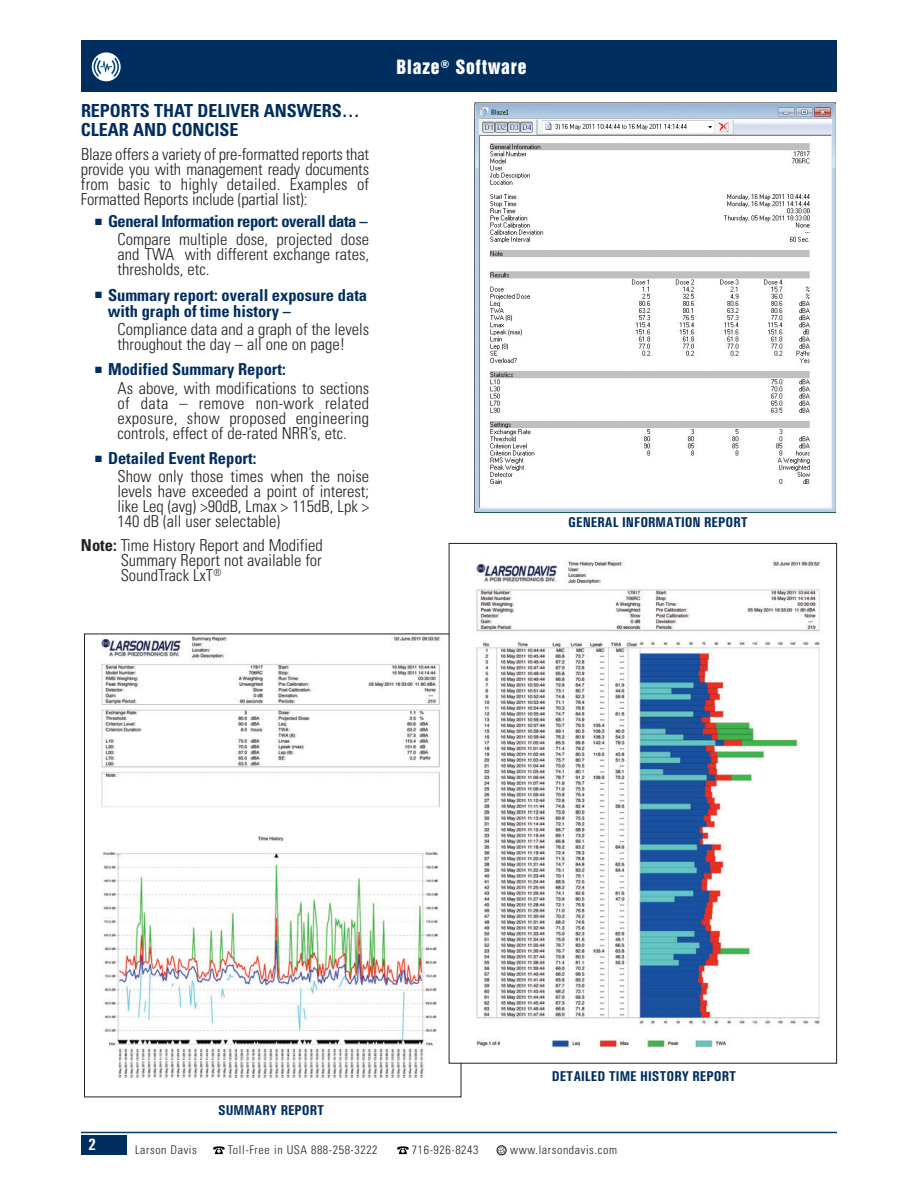
<style>
.page{position:relative;width:918px;height:1188px;background:#fff}
.page>*{position:absolute;margin:0;border:0;box-sizing:border-box;transform-origin:0 0}
.t1{font:700 condensed 18px/19.5px "Univers";color:#002e5e}
.t2{font:18px "Swiss 921 BT Regular A";letter-spacing:.05em;color:#fff}
.t3{font:300 condensed 16.5px/15px "Univers";color:#231f20;text-align:justify}
.t4{font:700 condensed 16.5px/18.3px "Univers";letter-spacing:-.025em;color:#002e5e;text-align:right}
.t5{font:700 condensed 16.5px/16.5px "Univers";color:#002e5e}
.t6{font:16.5px "Univers Condensed Bold TT";color:#fff}
.t7{font:14.25px "Univers Condensed Bold TT";color:#002e5e}
.t8{font:300 condensed 12px "Univers";letter-spacing:.05em;color:#231f20}
.s1{font-weight:300;color:#231f20}
.s2{color:#002e5e}
.s3{font-weight:700;color:#002e5e}
.s4{font-weight:700}
</style>
<div class="page">
<img style="left:475px;top:102px;width:360px;height:410px">
<img style="left:101px;top:636px;width:342px;height:443px">
<img style="left:476px;top:560px;width:346px;height:487px">
<div style="left:81px;top:1135px;width:45px;height:19px;background:#002e5e"></div>
<hr style="left:81px;top:1132px;width:756px;height:1px;background:#003a6d">
<svg style="left:497px;top:1146px;width:9px;height:9px"></svg>
<svg style="left:397px;top:1146px;width:12px;height:8px"></svg>
<svg style="left:213px;top:1146px;width:12px;height:8px"></svg>
<div style="left:81px;top:40px;width:756px;height:52px;background:#002e5e"></div>
<svg style="left:92px;top:52px;width:29px;height:29px"></svg>
<svg style="left:94px;top:58px;width:25px;height:19px"></svg>
<p class="t1" style="left:81px;top:102px;width:280px">REPORTS THAT DELIVER ANSWERS…<br>CLEAR AND CONCISE</p>
<p class="t3" style="left:81px;top:148px;width:290px">Blaze offers a variety of pre-formatted reports that provide you with management ready documents from basic to highly detailed. Examples of Formatted Reports include (partial list):</p>
<p class="t4" style="left:95px;top:214px;width:276px">■ General Information report: overall data –<br><span class="s1">Compare multiple dose, projected dose</span></p>
<p class="t3" style="left:118px;top:249px;width:253px">and TWA with different exchange rates, thresholds, etc.</p>
<p class="t5" style="left:108px;top:288px;width:261px;text-indent:-13px">■ Summary report: overall exposure data with graph of time history –</p>
<p class="t3" style="left:118px;top:323px;width:253px">Compliance data and a graph of the levels throughout the day – all one on page!</p>
<p class="t3" style="left:118px;top:362px;width:253px;line-height:18.3px;text-indent:-22px"><span class="s2">■</span> <span class="s3">Modified Summary Report:<br></span>As above, with modifications to sections</p>
<p class="t3" style="left:118px;top:397px;width:253px">of data – remove non-work related exposure, show proposed engineering controls, effect of de-rated NRR’s, etc.</p>
<p class="t3" style="left:118px;top:450px;width:253px;line-height:18.3px;text-indent:-22px"><span class="s2">■</span> <span class="s3">Detailed Event Report:<br></span>Show only those times when the noise</p>
<p class="t3" style="left:118px;top:485px;width:253px">levels have exceeded a point of interest; like Leq (avg) &gt;90dB, Lmax &gt; 115dB, Lpk &gt; 140 dB (all user selectable)</p>
<p class="t3" style="left:121px;top:539px;width:204px;text-indent:-40px"><span class="s4">Note:</span> Time History Report and Modified Summary Report not available for SoundTrack LxT<sup>®</sup></p>
<p class="t2" style="left:397px;top:59px;width:132px">Blaze<sup>®</sup> Software</p>
<p class="t7" style="left:568px;top:514px;width:181px">GENERAL INFORMATION REPORT</p>
<p class="t7" style="left:218px;top:1101px;width:108px">SUMMARY REPORT</p>
<p class="t7" style="left:552px;top:1068px;width:186px">DETAILED TIME HISTORY REPORT</p>
<p class="t6" style="left:88px;top:1135px;width:9px">2</p>
<p class="t8" style="left:135px;top:1145px;width:63px">Larson Davis</p>
<p class="t8" style="left:228px;top:1145px;width:151px">Toll-Free in USA 888-258-3222</p>
<p class="t8" style="left:412px;top:1145px;width:68px">716-926-8243</p>
<p class="t8" style="left:510px;top:1145px;width:108px">www.larsondavis.com</p>
</div>
